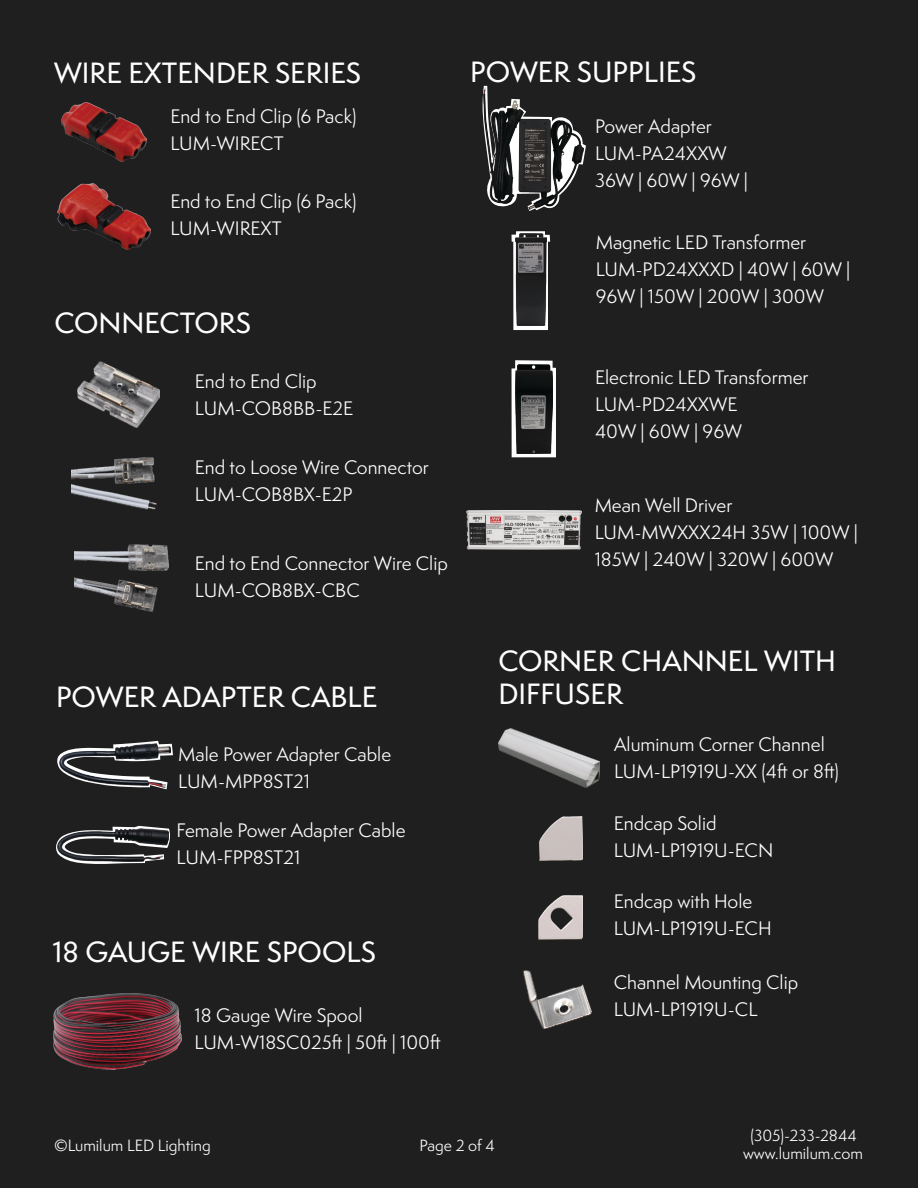
<style>
.page{position:relative;width:918px;height:1188px;background:#1f1f1f}
.page>*{position:absolute;margin:0;border:0;box-sizing:border-box;transform-origin:0 0}
.t1{font:500 27px/32.4px "Semplicita Pro";color:#fff}
.t2{font:18px/27px "Semplicita Pro";color:#fff}
.t3{font:15px "Semplicita Pro";color:#fff}
</style>
<div class="page">
<img style="left:57px;top:183px;width:94px;height:66px">
<img style="left:61px;top:103px;width:86px;height:58px">
<img style="left:78px;top:362px;width:81px;height:66px">
<img style="left:72px;top:457px;width:83px;height:19px">
<img style="left:72px;top:476px;width:85px;height:34px">
<img style="left:75px;top:544px;width:93px;height:27px">
<img style="left:75px;top:577px;width:83px;height:35px">
<img style="left:539px;top:816px;width:44px;height:44px">
<img style="left:539px;top:895px;width:44px;height:45px">
<img style="left:523px;top:970px;width:68px;height:59px">
<img style="left:498px;top:729px;width:102px;height:58px">
<img style="left:54px;top:993px;width:127px;height:76px">
<img style="left:466px;top:510px;width:116px;height:40px">
<svg style="left:57px;top:741px;width:116px;height:48px"></svg>
<svg style="left:56px;top:826px;width:114px;height:38px"></svg>
<img style="left:59px;top:743px;width:112px;height:45px">
<img style="left:58px;top:828px;width:110px;height:34px">
<svg style="left:482px;top:86px;width:104px;height:125px"></svg>
<img style="left:484px;top:87px;width:100px;height:122px">
<svg style="left:512px;top:231px;width:38px;height:99px"></svg>
<img style="left:515px;top:233px;width:31px;height:92px">
<svg style="left:512px;top:360px;width:44px;height:97px"></svg>
<img style="left:515px;top:365px;width:38px;height:88px">
<p class="t1" style="left:54px;top:56px;width:309px">WIRE EXTENDER SERIES</p>
<p class="t2" style="left:170px;top:102px;width:188px">End to End Clip (6 Pack)</p>
<p class="t2" style="left:170px;top:129px;width:115px">LUM-WIRECT</p>
<p class="t2" style="left:170px;top:188px;width:188px">End to End Clip (6 Pack)</p>
<p class="t2" style="left:170px;top:215px;width:113px">LUM-WIREXT</p>
<p class="t1" style="left:54px;top:307px;width:198px">CONNECTORS</p>
<p class="t2" style="left:195px;top:368px;width:123px">End to End Clip</p>
<p class="t2" style="left:195px;top:395px;width:160px">LUM-COB8BB-E2E</p>
<p class="t2" style="left:195px;top:453px;width:235px">End to Loose Wire Connector</p>
<p class="t2" style="left:195px;top:480px;width:159px">LUM-COB8BX-E2P</p>
<p class="t2" style="left:195px;top:549px;width:254px">End to End Connector Wire Clip</p>
<p class="t2" style="left:195px;top:576px;width:166px">LUM-COB8BX-CBC</p>
<p class="t1" style="left:56px;top:680px;width:323px">POWER ADAPTER CABLE</p>
<p class="t2" style="left:178px;top:741px;width:215px">Male Power Adapter Cable</p>
<p class="t2" style="left:178px;top:768px;width:134px">LUM-MPP8ST21</p>
<p class="t2" style="left:177px;top:816px;width:230px">Female Power Adapter Cable</p>
<p class="t2" style="left:177px;top:843px;width:125px">LUM-FPP8ST21</p>
<p class="t1" style="left:53px;top:936px;width:325px">18 GAUGE WIRE SPOOLS</p>
<p class="t2" style="left:195px;top:1001px;width:169px">18 Gauge Wire Spool</p>
<p class="t2" style="left:195px;top:1028px;width:248px">LUM-W18SC025ft | 50ft | 100ft</p>
<p class="t1" style="left:470px;top:56px;width:228px">POWER SUPPLIES</p>
<p class="t2" style="left:595px;top:112px;width:118px">Power Adapter</p>
<p class="t2" style="left:595px;top:139px;width:133px">LUM-PA24XXW</p>
<p class="t2" style="left:595px;top:166px;width:154px">36W | 60W | 96W |</p>
<p class="t2" style="left:596px;top:229px;width:212px">Magnetic LED Transformer</p>
<p class="t2" style="left:596px;top:256px;width:256px">LUM-PD24XXXD | 40W | 60W |<br>96W | 150W | 200W | 300W</p>
<p class="t2" style="left:595px;top:363px;width:215px">Electronic LED Transformer</p>
<p class="t2" style="left:595px;top:390px;width:144px">LUM-PD24XXWE</p>
<p class="t2" style="left:595px;top:417px;width:149px">40W | 60W | 96W</p>
<p class="t2" style="left:595px;top:492px;width:139px">Mean Well Driver</p>
<p class="t2" style="left:595px;top:519px;width:265px">LUM-MWXXX24H 35W | 100W |<br>185W | 240W | 320W | 600W</p>
<p class="t1" style="left:498px;top:645px;width:339px">CORNER CHANNEL WITH<br>DIFFUSER</p>
<p class="t2" style="left:614px;top:730px;width:212px">Aluminum Corner Channel</p>
<p class="t2" style="left:614px;top:757px;width:226px">LUM-LP1919U-XX (4ft or 8ft)</p>
<p class="t2" style="left:614px;top:809px;width:104px">Endcap Solid</p>
<p class="t2" style="left:614px;top:836px;width:161px">LUM-LP1919U-ECN</p>
<p class="t2" style="left:614px;top:888px;width:140px">Endcap with Hole</p>
<p class="t2" style="left:614px;top:915px;width:159px">LUM-LP1919U-ECH</p>
<p class="t2" style="left:614px;top:969px;width:186px">Channel Mounting Clip</p>
<p class="t2" style="left:614px;top:996px;width:145px">LUM-LP1919U-CL</p>
<p class="t3" style="left:54px;top:1135px;width:158px">©Lumilum LED Lighting</p>
<p class="t3" style="left:420px;top:1135px;width:77px">Page 2 of 4</p>
<p class="t3" style="left:750px;top:1125px;width:108px">(305)-233-2844</p>
<p class="t3" style="left:743px;top:1143px;width:121px">www.lumilum.com</p>
</div>
